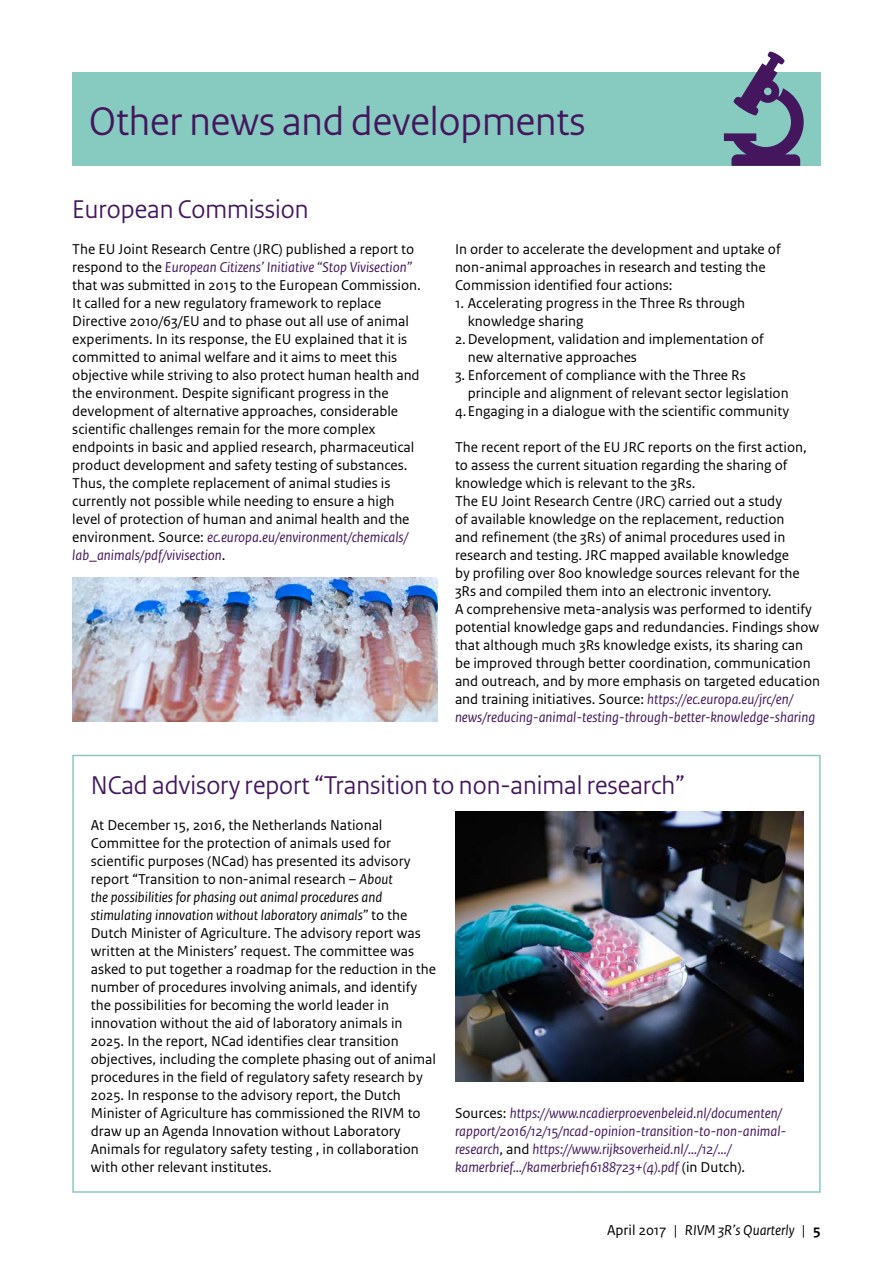
<style>
.page{position:relative;width:893px;height:1263px;background:#fff}
.page>*{position:absolute;margin:0;border:0;box-sizing:border-box;transform-origin:0 0}
.H1_kop{font:42px "Rijksoverheid Sans Heading";color:#44165d}
.H2_05_RIVM_Paragraaf{font:27px "Rijksoverheid Sans Heading";color:#44165d}
._10_RIVM_Broodtekst{font:15px/18px "Rijksoverheid Sans Text";color:#000}
._10_RIVM_Broodtekst-2{font:italic 15px/18px "Rijksoverheid Sans Text";color:#44165d}
.t1{font:italic 15px "Rijksoverheid Sans Text";color:#000}
.s1{font-style:italic;color:#44165d}
.s2{font-style:italic}
.s3{font-style:normal;color:#000}
.s4{font-style:normal}
.s5{font-weight:700;font-style:normal}
</style>
<div class="page">
<div style="left:72px;top:72px;width:749px;height:94px;background:#86cac0"></div>
<svg style="left:724px;top:51px;width:80px;height:115px"></svg>
<img style="left:72px;top:578px;width:366px;height:144px">
<div style="left:72px;top:755px;width:749px;height:438px;border:2px solid #86cac0"></div>
<img style="left:455px;top:812px;width:349px;height:270px">
<h1 class="H1_kop" style="left:89px;top:97px;width:498px">Other news and developments</h1>
<h2 class="H2_05_RIVM_Paragraaf" style="left:72px;top:193px;width:238px">European Commission</h2>
<p class="_10_RIVM_Broodtekst" style="left:72px;top:240px;width:350px">The EU Joint Research Centre (JRC) published a report to respond to the <span class="s1">European Citizens’ Initiative “Stop Vivisection” </span>that was submitted in 2015 to the European Commission.<br>It called for a new regulatory framework to replace Directive 2010/63/EU and to phase out all use of animal experiments. In its response, the EU explained that it is committed to animal welfare and it aims to meet this objective while striving to also protect human health and the environment. Despite significant progress in the development of alternative approaches, considerable scientific challenges remain for the more complex endpoints in basic and applied research, pharmaceutical product development and safety testing of substances.<br>Thus, the complete replacement of animal studies is currently not possible while needing to ensure a high level of protection of human and animal health and the environment. Source: <span class="s1">ec.europa.eu/environment/chemicals/ lab_animals/pdf/vivisection</span>.</p>
<p class="_10_RIVM_Broodtekst" style="left:455px;top:240px;width:327px">In order to accelerate the development and uptake of non-animal approaches in research and testing the<br>Commission identified four actions:</p>
<p class="_10_RIVM_Broodtekst" style="left:468px;top:294px;width:279px;text-indent:-13px">1. Accelerating progress in the Three Rs through knowledge sharing</p>
<p class="_10_RIVM_Broodtekst" style="left:468px;top:330px;width:298px;text-indent:-13px">2.Development, validation and implementation of new alternative approaches</p>
<p class="_10_RIVM_Broodtekst" style="left:468px;top:366px;width:322px;text-indent:-13px">3. Enforcement of compliance with the Three Rs principle and alignment of relevant sector legislation</p>
<p class="_10_RIVM_Broodtekst" style="left:455px;top:402px;width:336px">4.Engaging in a dialogue with the scientific community</p>
<p class="_10_RIVM_Broodtekst" style="left:455px;top:438px;width:353px">The recent report of the EU JRC reports on the first action, to assess the current situation regarding the sharing of knowledge which is relevant to the 3Rs.</p>
<p class="_10_RIVM_Broodtekst" style="left:455px;top:492px;width:367px">The EU Joint Research Centre (JRC) carried out a study<br>of available knowledge on the replacement, reduction<br>and refinement (the 3Rs) of animal procedures used in research and testing. JRC mapped available knowledge<br>by profiling over 800 knowledge sources relevant for the 3Rs and compiled them into an electronic inventory.<br>A comprehensive meta-analysis was performed to identify potential knowledge gaps and redundancies. Findings show that although much 3Rs knowledge exists, its sharing can be improved through better coordination, communication and outreach, and by more emphasis on targeted education and training initiatives. Source: <span class="s1">https://ec.europa.eu/jrc/en/ news/reducing-animal-testing-through-better-knowledge-sharing</span></p>
<h2 class="H2_05_RIVM_Paragraaf" style="left:91px;top:769px;width:596px">NCad advisory report “Transition to non-animal research”</h2>
<p class="_10_RIVM_Broodtekst" style="left:91px;top:816px;width:347px">At December 15, 2016, the Netherlands National Committee for the protection of animals used for scientific purposes (NCad) has presented its advisory report “Transition to non-animal research – <span class="s2">About<br>the possibilities for phasing out animal procedures and stimulating innovation without laboratory animals”</span> to the Dutch Minister of Agriculture. The advisory report was written at the Ministers’ request. The committee was asked to put together a roadmap for the reduction in the number of procedures involving animals, and identify the possibilities for becoming the world leader in innovation without the aid of laboratory animals in 2025. In the report, NCad identifies clear transition objectives, including the complete phasing out of animal procedures in the field of regulatory safety research by 2025. In response to the advisory report, the Dutch Minister of Agriculture has commissioned the RIVM to draw up an Agenda Innovation without Laboratory Animals for regulatory safety testing , in collaboration with other relevant institutes.</p>
<p class="_10_RIVM_Broodtekst-2" style="left:455px;top:1104px;width:333px"><span class="s3">Sources:</span> https://www.ncadierproevenbeleid.nl/documenten/ rapport/2016/12/15/ncad-opinion-transition-to-non-animal&shy;research<span class="s3">, and</span> https://www.rijksoverheid.nl/.../12/.../ kamerbrief.../kamerbrief16188723+(4).pdf <span class="s3">(in Dutch).</span></p>
<p class="t1" style="left:607px;top:1221px;width:215px"><span class="s4">April 2017 |</span> RIVM 3R’s Quarterly <span class="s4">|</span> <span class="s5">5</span></p>
</div>
